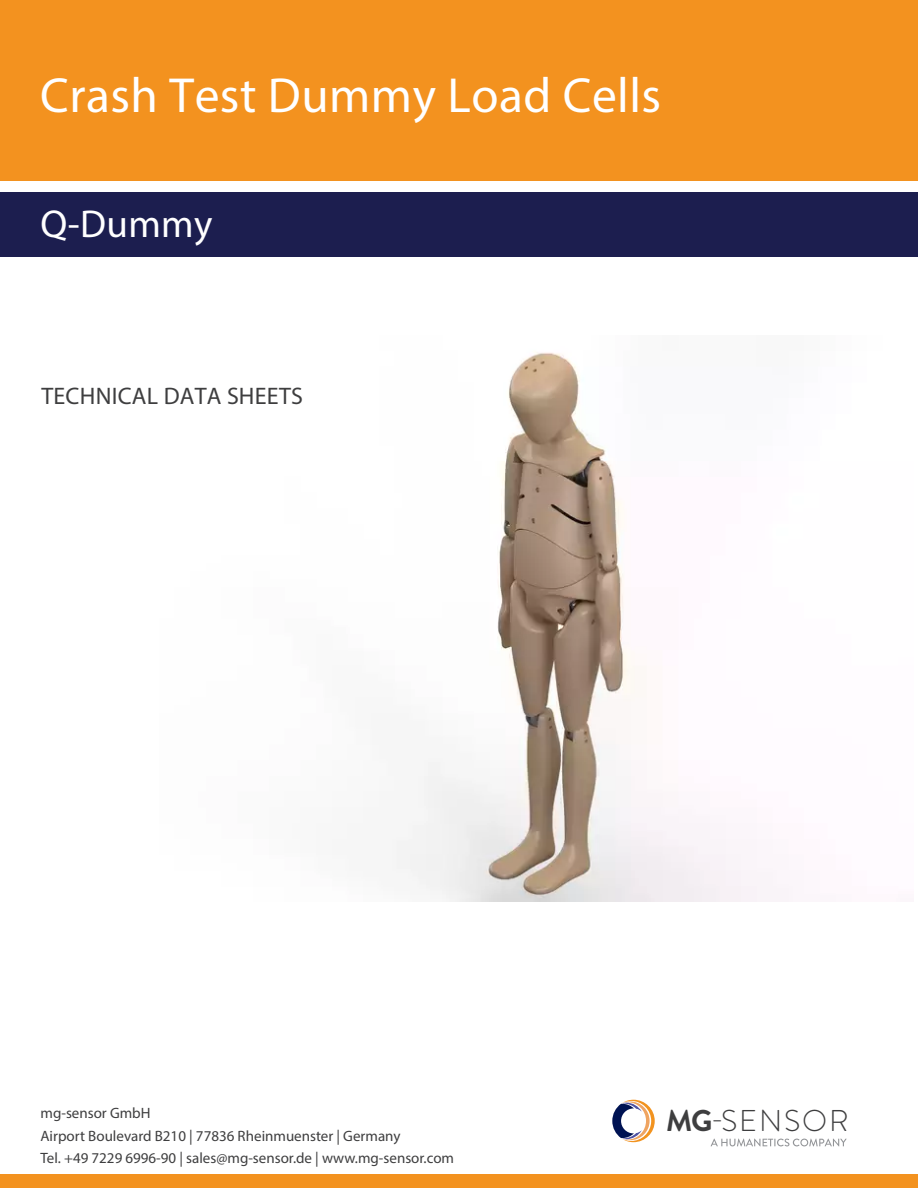
<style>
.page{position:relative;width:918px;height:1188px;background:#fff}
.page>*{position:absolute;margin:0;border:0;box-sizing:border-box;transform-origin:0 0}
.Subhead{font:49.5px "Myriad Pro";letter-spacing:.01em;color:#fff}
.Subhead-2{font:39px "Myriad Pro";letter-spacing:.01em;color:#fff}
.t1{font:300 30px "Brandon Grotesque";letter-spacing:.06em;color:#3e3e3f}
.t2{font:24px "Myriad Pro";letter-spacing:.01em;color:#3e3e3f}
.Bulleted_Copy{font:15px/22.5px "Myriad Pro";color:#3e3e3f}
.s1{font-weight:700}
</style>
<div class="page">
<div style="left:0;top:192px;width:918px;height:64px;background:#1c1e4f"></div>
<div style="left:0;top:0;width:918px;height:180px;background:#f3921f"></div>
<svg style="left:711px;top:1139px;width:136px;height:7px"></svg>
<svg style="left:612px;top:1100px;width:43px;height:42px"></svg>
<div style="left:0;top:1174px;width:918px;height:14px;background:#f3921f"></div>
<img style="left:396px;top:352px;width:393px;height:549px">
<p class="Subhead" style="left:40px;top:64px;width:622px">Crash Test Dummy Load Cells</p>
<p class="Subhead-2" style="left:40px;top:200px;width:174px">Q-Dummy</p>
<h3 class="t2" style="left:41px;top:381px;width:263px">TECHNICAL DATA SHEETS</h3>
<p class="Bulleted_Copy" style="left:40px;top:1102px;width:415px">mg-sensor GmbH<br>Airport Boulevard B210 | 77836 Rheinmuenster | Germany<br>Tel. +49 7229 6996-90 | sales@mg-sensor.de | www.mg-sensor.com</p>
<p class="t1" style="left:666px;top:1100px;width:184px"><span class="s1">MG</span>-SENSOR</p>
</div>
